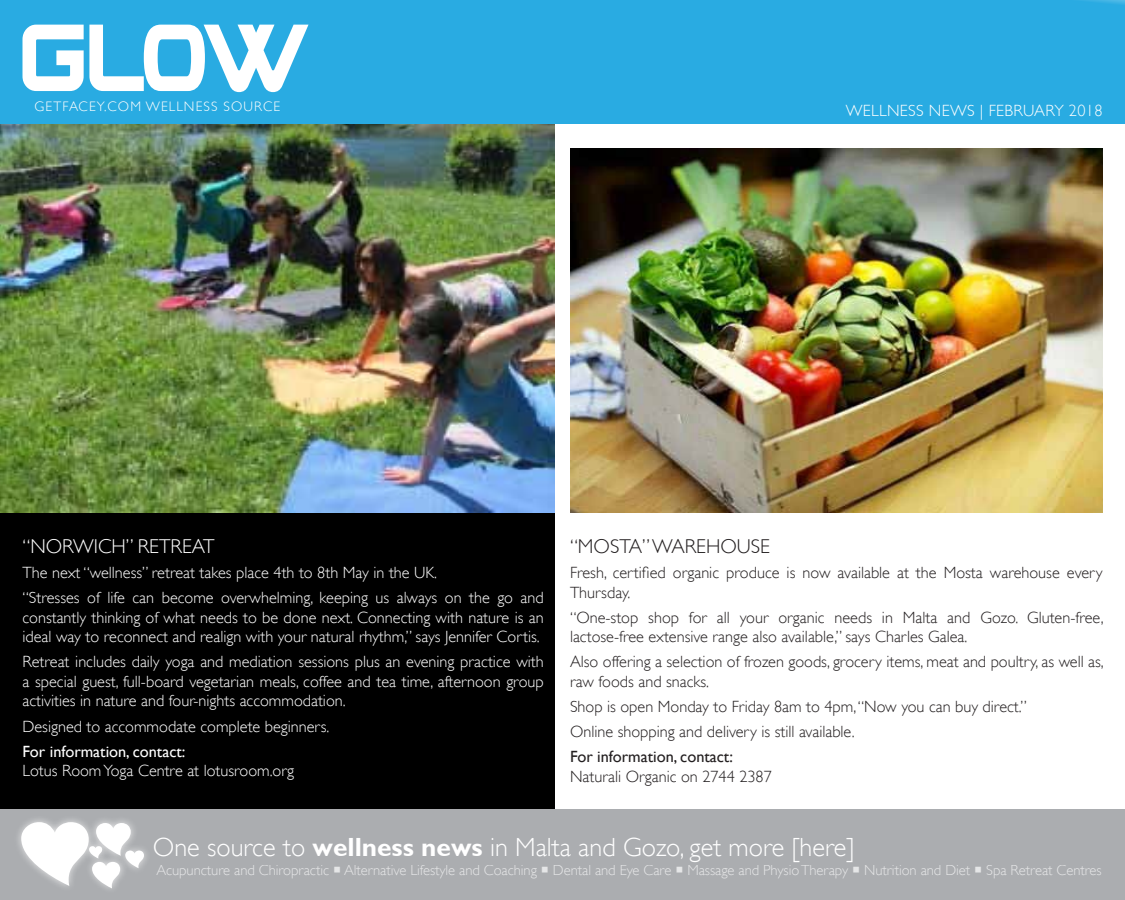
<style>
.page{position:relative;width:1125px;height:900px;background:#fff}
.page>*{position:absolute;margin:0;border:0;box-sizing:border-box;transform-origin:0 0}
.t1{font:300 26.25px "Gill Sans";color:#fff}
.t2{font:300 20px "Gill Sans";color:#231f20}
.t3{font:300 20px "Gill Sans";color:#fff}
.t4{font:300 16.25px/19.5px "Gill Sans";color:#fff}
.t5{font:300 16.25px/19.5px "Gill Sans";color:#231f20}
.t6{font:300 16.25px "Gill Sans";letter-spacing:.02em;color:#fff}
.t7{font:16.25px "Gill Sans";color:#231f20}
.t8{font:16.25px "Gill Sans";color:#fff}
.t9{font:300 14.62px "Gill Sans";letter-spacing:-.005em;color:#fff}
.t10{font:300 13.75px "Gill Sans";letter-spacing:.08em;color:#fff}
.s1{font-weight:700}
</style>
<div class="page">
<div style="left:0;top:112px;width:555px;height:720px;background:#000"></div>
<img style="left:0;top:123px;width:555px;height:390px">
<div style="left:0;top:809px;width:1125px;height:91px;background:#abadb0"></div>
<div style="left:13px;top:814px;width:83px;height:79px;background:#fff;opacity:.75"></div>
<div style="left:89px;top:815px;width:49px;height:48px;background:#aeb0b3"></div>
<div style="left:84px;top:854px;width:44px;height:41px;background:#abadb0"></div>
<div style="left:117px;top:843px;width:35px;height:32px;background:#fff;opacity:.75"></div>
<svg style="left:21px;top:822px;width:123px;height:66px"></svg>
<div style="left:0;top:0;width:1125px;height:123px;background:#29abe2"></div>
<svg style="left:23px;top:25px;width:286px;height:67px"></svg>
<img style="left:570px;top:148px;width:532px;height:365px">
<p class="t10" style="left:35px;top:98px;width:247px">GETFACEY.COM WELLNESS SOURCE</p>
<p class="t6" style="left:846px;top:101px;width:258px">WELLNESS NEWS | FEBRUARY 2018</p>
<p class="t3" style="left:22px;top:535px;width:194px">“NORWICH” RETREAT</p>
<p class="t4" style="left:22px;top:560px;width:523px;line-height:25.1px">The next “wellness” retreat takes place 4th to 8th May in the UK.<br>“Stresses of life can become overwhelming, keeping us always on the go and</p>
<p class="t4" style="left:22px;top:608px;width:523px">constantly thinking of what needs to be done next. Connecting with nature is an ideal way to reconnect and realign with your natural rhythm,” says Jennifer Cortis.</p>
<p class="t4" style="left:22px;top:652px;width:523px;text-align:justify">Retreat includes daily yoga and mediation sessions plus an evening practice with a special guest, full-board vegetarian meals, coffee and tea time, afternoon group activities in nature and four-nights accommodation.</p>
<p class="t4" style="left:22px;top:716px;width:308px">Designed to accommodate complete beginners.</p>
<p class="t8" style="left:22px;top:742px;width:164px">For information, contact:</p>
<p class="t4" style="left:22px;top:761px;width:273px">Lotus Room Yoga Centre at lotusroom.org</p>
<p class="t2" style="left:570px;top:535px;width:202px">“MOSTA” WAREHOUSE</p>
<p class="t5" style="left:570px;top:563px;width:534px">Fresh, certified organic produce is now available at the Mosta warehouse every<br>Thursday.</p>
<p class="t5" style="left:570px;top:608px;width:535px">“One-stop shop for all your organic needs in Malta and Gozo. Gluten-free, lactose-free extensive range also available,” says Charles Galea.</p>
<p class="t5" style="left:570px;top:652px;width:535px">Also offering a selection of frozen goods, grocery items, meat and poultry, as well as, raw foods and snacks.</p>
<p class="t5" style="left:570px;top:694px;width:458px;line-height:25.1px">Shop is open Monday to Friday 8am to 4pm, “Now you can buy direct.”<br>Online shopping and delivery is still available.</p>
<p class="t7" style="left:570px;top:747px;width:164px">For information, contact:</p>
<p class="t5" style="left:570px;top:767px;width:203px">Naturali Organic on 2744 2387</p>
<h1 class="t1" style="left:153px;top:832px;width:703px">One source to <span class="s1">wellness news</span> in Malta and Gozo, get more [here]</h1>
<p class="t9" style="left:156px;top:862px;width:947px">Acupuncture and Chiropractic ○ Alternative Lifestyle and Coaching ○ Dental and Eye Care ○ Massage and Physio Therapy ○ Nutrition and Diet ○ Spa Retreat Centres</p>
</div>
